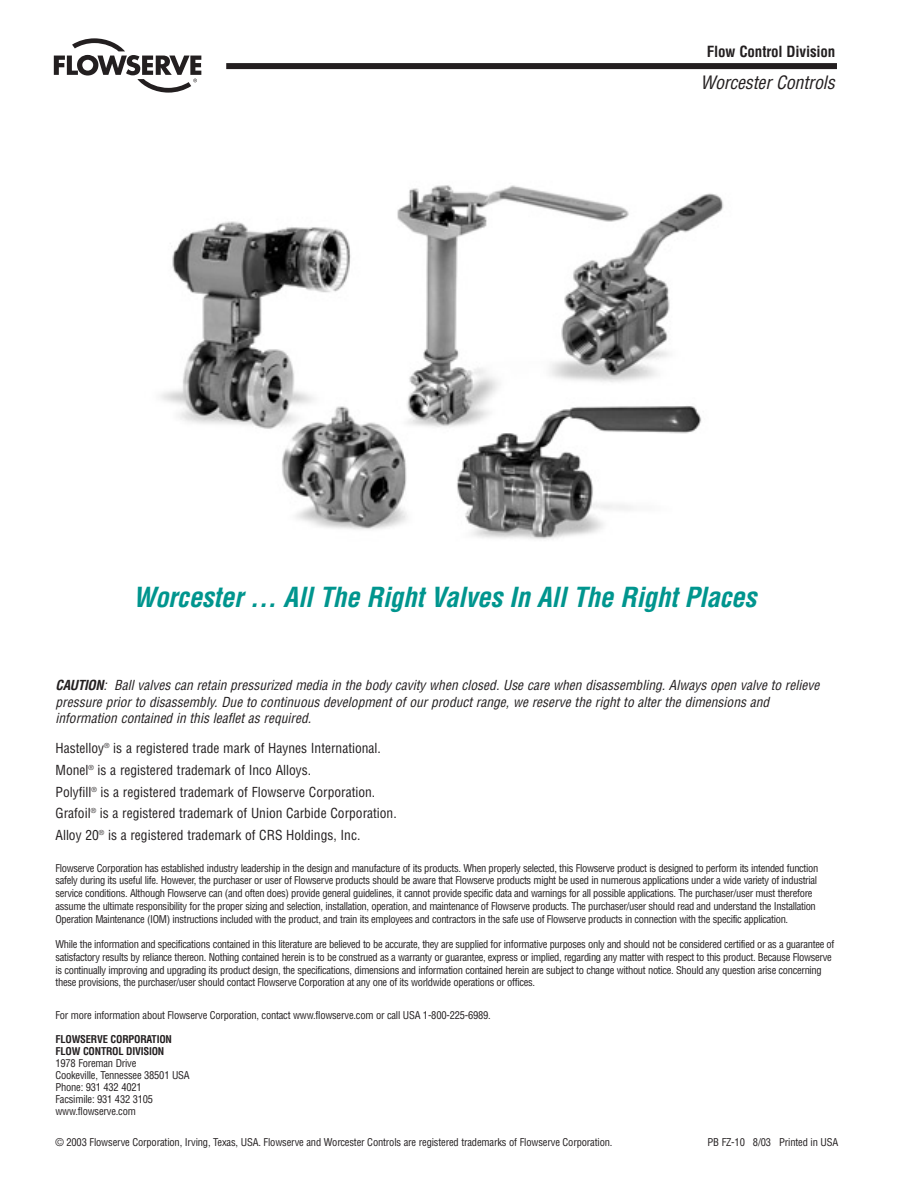
<style>
.page{position:relative;width:918px;height:1188px;background:#fff}
.page>*{position:absolute;margin:0;border:0;box-sizing:border-box;transform-origin:0 0}
.t1{font:italic 700 condensed 27px "Helvetica";letter-spacing:-.01em;color:#00958e}
.t2{font:italic condensed 18px "Helvetica";letter-spacing:-.01em;color:#231f20}
.t3{font:700 condensed 15px "Helvetica";letter-spacing:-.01em;color:#231f20}
.t4{font:italic condensed 13.5px/16.2px "Helvetica";color:#231f20}
.t5{font:condensed 13.5px/21.9px "Helvetica";color:#231f20}
.t6{font:condensed 10.5px/12.8px "Helvetica";letter-spacing:-.03em;color:#231f20}
.t7{font:700 condensed 10.5px/12px "Helvetica";letter-spacing:-.02em;color:#231f20}
.s1{font-weight:700}
</style>
<div class="page">
<svg style="left:54px;top:38px;width:147px;height:55px"></svg>
<div style="left:226px;top:63px;width:611px;height:6px;background:#231f20"></div>
<img style="left:160px;top:185px;width:564px;height:354px">
<h3 class="t3" style="left:707px;top:46px;width:130px">Flow Control Division</h3>
<h2 class="t2" style="left:701px;top:75px;width:136px">Worcester Controls</h2>
<h1 class="t1" style="left:133px;top:586px;width:625px">Worcester ... All The Right Valves In All The Right Places</h1>
<p class="t4" style="left:56px;top:678px;width:765px"><span class="s1">CAUTION</span>: Ball valves can retain pressurized media in the body cavity when closed. Use care when disassembling. Always open valve to relieve pressure prior to disassembly. Due to continuous development of our product range, we reserve the right to alter the dimensions and information contained in this leaflet as required.</p>
<p class="t5" style="left:55px;top:738px;width:343px">Hastelloy<sup>®</sup> is a registered trade mark of Haynes International.<br>Monel<sup>®</sup> is a registered trademark of Inco Alloys.<br>Polyfill<sup>®</sup> is a registered trademark of Flowserve Corporation.<br>Grafoil<sup>®</sup> is a registered trademark of Union Carbide Corporation.<br>Alloy 20<sup>®</sup> is a registered trademark of CRS Holdings, Inc.</p>
<p class="t6" style="left:56px;top:862px;width:764px">Flowserve Corporation has established industry leadership in the design and manufacture of its products. When properly selected, this Flowserve product is designed to perform its intended function safely during its useful life. However, the purchaser or user of Flowserve products should be aware that Flowserve products might be used in numerous applications under a wide variety of industrial service conditions. Although Flowserve can (and often does) provide general guidelines, it cannot provide specific data and warnings for all possible applications. The purchaser/user must therefore assume the ultimate responsibility for the proper sizing and selection, installation, operation, and maintenance of Flowserve products. The purchaser/user should read and understand the Installation Operation Maintenance (IOM) instructions included with the product, and train its employees and contractors in the safe use of Flowserve products in connection with the specific application.</p>
<p class="t6" style="left:56px;top:939px;width:780px">While the information and specifications contained in this literature are believed to be accurate, they are supplied for informative purposes only and should not be considered certified or as a guarantee of satisfactory results by reliance thereon. Nothing contained herein is to be construed as a warranty or guarantee, express or implied, regarding any matter with respect to this product. Because Flowserve is continually improving and upgrading its product design, the specifications, dimensions and information contained herein are subject to change without notice. Should any question arise concerning these provisions, the purchaser/user should contact Flowserve Corporation at any one of its worldwide operations or offices.</p>
<p class="t6" style="left:56px;top:1010px;width:437px">For more information about Flowserve Corporation, contact www.flowserve.com or call USA 1-800-225-6989.</p>
<p class="t7" style="left:56px;top:1034px;width:118px">FLOWSERVE CORPORATION<br>FLOW CONTROL DIVISION</p>
<p class="t6" style="left:56px;top:1058px;width:136px;line-height:12px">1978 Foreman Drive<br>Cookeville, Tennessee 38501 USA<br>Phone: 931 432 4021<br>Facsimile: 931 432 3105 www.flowserve.com</p>
<p class="t6" style="left:56px;top:1137px;width:559px">© 2003 Flowserve Corporation, Irving, Texas, USA. Flowserve and Worcester Controls are registered trademarks of Flowserve Corporation.</p>
<p class="t6" style="left:708px;top:1137px;width:132px">PB FZ-10 8/03 Printed in USA</p>
</div>
